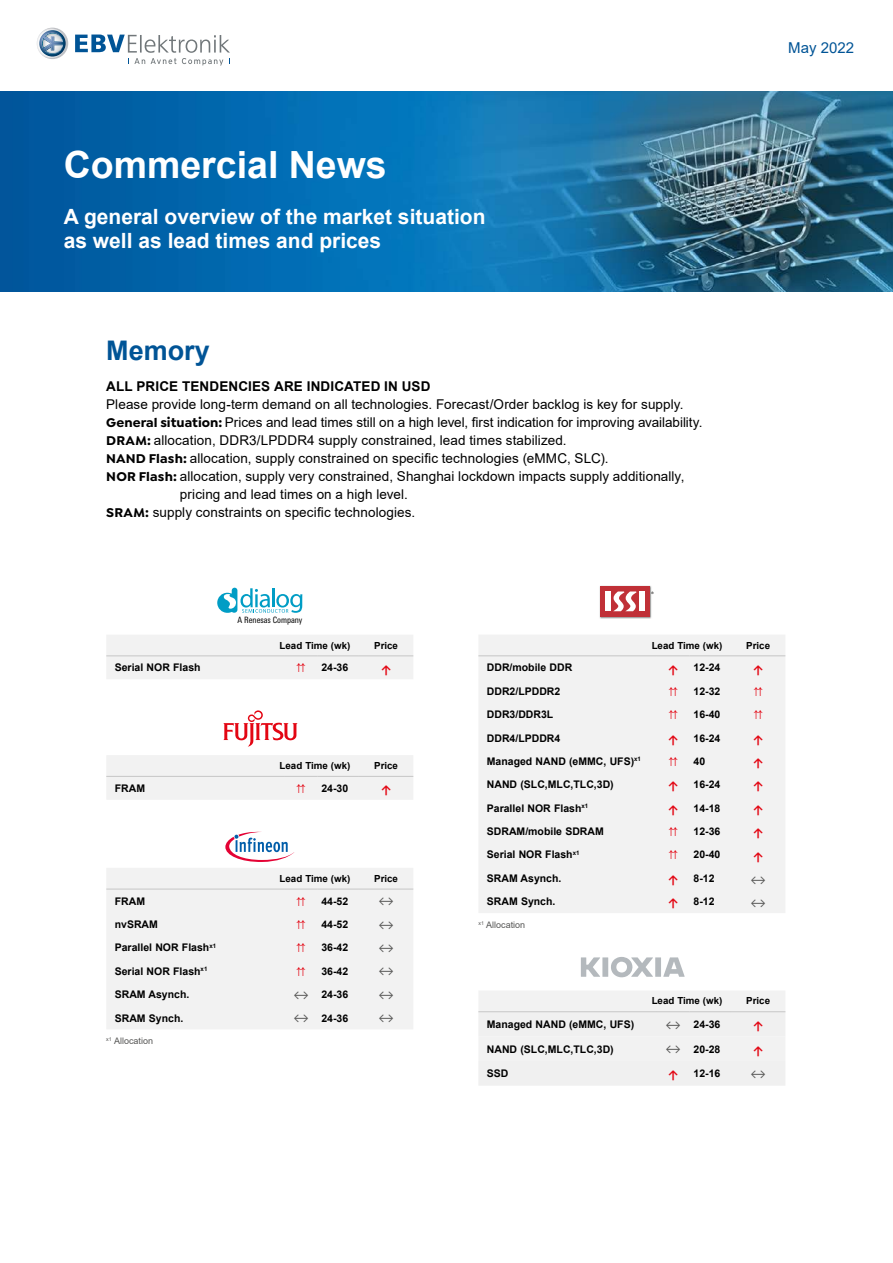
<style>
.page{position:relative;width:893px;height:1263px;background:#fff}
.page>*{position:absolute;margin:0;border:0;box-sizing:border-box;transform-origin:0 0}
.t1{font:700 37.5px "Arial";color:#fff}
.t2{font:700 27px "Arial";color:#005496}
.t3{font:700 21px/24px "Arial";color:#fff}
.t4{font:15px "Arial";color:#005496}
.t5{font:13.5px "Arial";letter-spacing:.005em;color:#000}
.t6{font:700 13.5px "Arial";letter-spacing:.015em;color:#000}
.t7{font:13.5px "Arial Unicode MS";color:#e30613}
.t8{font:700 12px "Calibri";color:#e30613}
.t9{font:12px "Calibri";color:#575756}
.t10{font:700 10.5px "Arial";color:#000}
.t11{font:700 9.75px "Arial";color:#000}
.t12{font:9px "Arial";color:#575756}
.t13{font:8.7px "Linotype Univers 420 Cn";color:#000}
.s1{font-family:"Isidora Sans";font-weight:700}
.s2{font-family:"Arial Unicode MS";font-weight:400;font-size:13.5px;color:#e30613}
.s3{font-family:"Calibri";font-weight:400;font-size:12px;color:#575756}
.s4{font-family:"Calibri";font-size:12px;color:#e30613}
</style>
<div class="page">
<img style="left:0;top:91px;width:893px;height:200px">
<svg style="left:75px;top:35px;width:155px;height:31px"></svg>
<svg style="left:37px;top:28px;width:31px;height:31px"></svg>
<svg style="left:106px;top:635px;width:307px;height:394px;fill:#f2f2f2"></svg>
<hr style="left:106px;top:655px;width:179px;height:1px;background:#c6c6c6">
<hr style="left:285px;top:655px;width:32px;height:1px;background:#c6c6c6">
<hr style="left:317px;top:655px;width:42px;height:1px;background:#c6c6c6">
<hr style="left:359px;top:655px;width:54px;height:1px;background:#c6c6c6">
<hr style="left:106px;top:776px;width:179px;height:1px;background:#c6c6c6">
<hr style="left:285px;top:776px;width:32px;height:1px;background:#c6c6c6">
<hr style="left:317px;top:776px;width:42px;height:1px;background:#c6c6c6">
<hr style="left:359px;top:776px;width:54px;height:1px;background:#c6c6c6">
<hr style="left:106px;top:889px;width:179px;height:1px;background:#c6c6c6">
<hr style="left:285px;top:889px;width:32px;height:1px;background:#c6c6c6">
<hr style="left:317px;top:889px;width:42px;height:1px;background:#c6c6c6">
<hr style="left:359px;top:889px;width:54px;height:1px;background:#c6c6c6">
<svg style="left:217px;top:588px;width:85px;height:25px"></svg>
<svg style="left:223px;top:710px;width:75px;height:37px"></svg>
<svg style="left:225px;top:832px;width:69px;height:30px"></svg>
<svg style="left:478px;top:635px;width:307px;height:376px;fill:#f2f2f2"></svg>
<div style="left:478px;top:1012px;width:307px;height:74px;background:#f0f0f0"></div>
<hr style="left:478px;top:655px;width:179px;height:1px;background:#c6c6c6">
<hr style="left:657px;top:655px;width:32px;height:1px;background:#c6c6c6">
<hr style="left:689px;top:655px;width:42px;height:1px;background:#c6c6c6">
<hr style="left:731px;top:655px;width:54px;height:1px;background:#c6c6c6">
<hr style="left:478px;top:1011px;width:179px;height:1px;background:#c6c6c6">
<hr style="left:657px;top:1011px;width:32px;height:1px;background:#c6c6c6">
<hr style="left:689px;top:1011px;width:42px;height:1px;background:#c6c6c6">
<hr style="left:731px;top:1011px;width:54px;height:1px;background:#c6c6c6">
<img style="left:599px;top:585px;width:54px;height:34px">
<div style="left:600px;top:586px;width:50px;height:30px;background:#c03037"></div>
<div style="left:605px;top:591px;width:6px;height:20px;background:#fff"></div>
<div style="left:639px;top:591px;width:6px;height:20px;background:#fff"></div>
<svg style="left:613px;top:591px;width:23px;height:20px"></svg>
<svg style="left:581px;top:957px;width:104px;height:20px"></svg>
<h1 class="t1" style="left:64px;top:138px;width:325px">Commercial News</h1>
<h3 class="t3" style="left:64px;top:205px;width:423px">A general overview of the market situation as well as lead times and prices</h3>
<h2 class="t2" style="left:106px;top:331px;width:105px">Memory</h2>
<p class="t6" style="left:106px;top:377px;width:326px">ALL PRICE TENDENCIES ARE INDICATED IN USD</p>
<p class="t5" style="left:106px;top:395px;width:579px">Please provide long-term demand on all technologies. Forecast/Order backlog is key for supply.</p>
<p class="t5" style="left:106px;top:413px;width:598px"><span class="s1">General situation:</span> Prices and lead times still on a high level, first indication for improving availability.</p>
<p class="t5" style="left:106px;top:431px;width:462px"><span class="s1">DRAM:</span> allocation, DDR3/LPDDR4 supply constrained, lead times stabilized.</p>
<p class="t5" style="left:106px;top:449px;width:504px"><span class="s1">NAND Flash:</span> allocation, supply constrained on specific technologies (eMMC, SLC).</p>
<p class="t5" style="left:106px;top:467px;width:580px"><span class="s1">NOR Flash:</span> allocation, supply very constrained, Shanghai lockdown impacts supply additionally,</p>
<p class="t5" style="left:180px;top:485px;width:230px">pricing and lead times on a high level.</p>
<p class="t5" style="left:106px;top:503px;width:311px"><span class="s1">SRAM:</span> supply constraints on specific technologies.</p>
<p class="t4" style="left:788px;top:38px;width:67px">May 2022</p>
<p class="t13" style="left:238px;top:615px;width:66px">A Renesas Company</p>
<p class="t11" style="left:280px;top:638px;width:72px">Lead Time (wk)</p>
<p class="t11" style="left:374px;top:638px;width:25px">Price</p>
<p class="t10" style="left:115px;top:660px;width:87px">Serial NOR Flash</p>
<p class="t10" style="left:296px;top:660px;width:54px"><span class="s2">⇈</span> 24-36</p>
<p class="t8" style="left:381px;top:661px;width:12px">↑</p>
<p class="t11" style="left:280px;top:759px;width:72px">Lead Time (wk)</p>
<p class="t11" style="left:374px;top:759px;width:25px">Price</p>
<p class="t10" style="left:115px;top:781px;width:32px">FRAM</p>
<p class="t10" style="left:296px;top:781px;width:54px"><span class="s2">⇈</span> 24-30</p>
<p class="t8" style="left:381px;top:782px;width:12px">↑</p>
<p class="t11" style="left:280px;top:871px;width:72px">Lead Time (wk)</p>
<p class="t11" style="left:374px;top:871px;width:25px">Price</p>
<p class="t10" style="left:115px;top:893px;width:32px">FRAM</p>
<p class="t10" style="left:296px;top:893px;width:54px"><span class="s2">⇈</span> 44-52</p>
<p class="t9" style="left:378px;top:893px;width:17px">↔</p>
<p class="t10" style="left:115px;top:917px;width:45px">nvSRAM</p>
<p class="t10" style="left:296px;top:917px;width:54px"><span class="s2">⇈</span> 44-52</p>
<p class="t9" style="left:378px;top:916px;width:17px">↔</p>
<p class="t10" style="left:115px;top:940px;width:103px">Parallel NOR Flash<sup>x1</sup></p>
<p class="t10" style="left:296px;top:940px;width:54px"><span class="s2">⇈</span> 36-42</p>
<p class="t9" style="left:378px;top:940px;width:17px">↔</p>
<p class="t10" style="left:115px;top:964px;width:94px">Serial NOR Flash<sup>x1</sup></p>
<p class="t10" style="left:296px;top:964px;width:54px"><span class="s2">⇈</span> 36-42</p>
<p class="t9" style="left:378px;top:963px;width:17px">↔</p>
<p class="t10" style="left:115px;top:987px;width:76px">SRAM Asynch.</p>
<p class="t10" style="left:293px;top:987px;width:56px"><span class="s3">↔</span> 24-36</p>
<p class="t9" style="left:378px;top:986px;width:17px">↔</p>
<p class="t10" style="left:115px;top:1010px;width:70px">SRAM Synch.</p>
<p class="t10" style="left:293px;top:1010px;width:56px"><span class="s3">↔</span> 24-36</p>
<p class="t9" style="left:378px;top:1010px;width:17px">↔</p>
<p class="t12" style="left:106px;top:1035px;width:48px"><sup>x1</sup> Allocation</p>
<p class="t11" style="left:652px;top:638px;width:72px">Lead Time (wk)</p>
<p class="t11" style="left:746px;top:638px;width:25px">Price</p>
<p class="t10" style="left:487px;top:660px;width:87px">DDR/mobile DDR</p>
<p class="t10" style="left:668px;top:660px;width:54px"><span class="s4">↑</span> 12-24</p>
<p class="t8" style="left:753px;top:661px;width:12px">↑</p>
<p class="t10" style="left:487px;top:684px;width:75px">DDR2/LPDDR2</p>
<p class="t10" style="left:668px;top:684px;width:54px"><span class="s2">⇈</span> 12-32</p>
<p class="t7" style="left:753px;top:681px;width:11px">⇈</p>
<p class="t10" style="left:487px;top:707px;width:68px">DDR3/DDR3L</p>
<p class="t10" style="left:668px;top:707px;width:54px"><span class="s2">⇈</span> 16-40</p>
<p class="t7" style="left:753px;top:704px;width:11px">⇈</p>
<p class="t10" style="left:487px;top:730px;width:75px">DDR4/LPDDR4</p>
<p class="t10" style="left:668px;top:730px;width:54px"><span class="s4">↑</span> 16-24</p>
<p class="t8" style="left:753px;top:731px;width:12px">↑</p>
<p class="t10" style="left:487px;top:754px;width:156px">Managed NAND (eMMC, UFS)<sup>x1</sup></p>
<p class="t10" style="left:668px;top:754px;width:38px"><span class="s2">⇈</span> 40</p>
<p class="t8" style="left:753px;top:755px;width:12px">↑</p>
<p class="t10" style="left:487px;top:777px;width:128px">NAND (SLC,MLC,TLC,3D)</p>
<p class="t10" style="left:668px;top:777px;width:54px"><span class="s4">↑</span> 16-24</p>
<p class="t8" style="left:753px;top:778px;width:12px">↑</p>
<p class="t10" style="left:487px;top:800px;width:103px">Parallel NOR Flash<sup>x1</sup></p>
<p class="t10" style="left:668px;top:800px;width:54px"><span class="s4">↑</span> 14-18</p>
<p class="t8" style="left:753px;top:801px;width:12px">↑</p>
<p class="t10" style="left:487px;top:824px;width:118px">SDRAM/mobile SDRAM</p>
<p class="t10" style="left:668px;top:824px;width:54px"><span class="s2">⇈</span> 12-36</p>
<p class="t8" style="left:753px;top:825px;width:12px">↑</p>
<p class="t10" style="left:487px;top:847px;width:94px">Serial NOR Flash<sup>x1</sup></p>
<p class="t10" style="left:668px;top:847px;width:54px"><span class="s2">⇈</span> 20-40</p>
<p class="t8" style="left:753px;top:848px;width:12px">↑</p>
<p class="t10" style="left:487px;top:871px;width:76px">SRAM Asynch.</p>
<p class="t10" style="left:668px;top:871px;width:48px"><span class="s4">↑</span> 8-12</p>
<p class="t9" style="left:750px;top:872px;width:17px">↔</p>
<p class="t10" style="left:487px;top:894px;width:70px">SRAM Synch.</p>
<p class="t10" style="left:668px;top:894px;width:48px"><span class="s4">↑</span> 8-12</p>
<p class="t9" style="left:750px;top:895px;width:17px">↔</p>
<p class="t12" style="left:478px;top:919px;width:48px"><sup>x1</sup> Allocation</p>
<p class="t11" style="left:652px;top:994px;width:72px">Lead Time (wk)</p>
<p class="t11" style="left:746px;top:994px;width:25px">Price</p>
<p class="t10" style="left:487px;top:1017px;width:149px">Managed NAND (eMMC, UFS)</p>
<p class="t10" style="left:665px;top:1017px;width:56px"><span class="s3">↔</span> 24-36</p>
<p class="t8" style="left:753px;top:1017px;width:12px">↑</p>
<p class="t10" style="left:487px;top:1041px;width:128px">NAND (SLC,MLC,TLC,3D)</p>
<p class="t10" style="left:665px;top:1041px;width:56px"><span class="s3">↔</span> 20-28</p>
<p class="t8" style="left:753px;top:1042px;width:12px">↑</p>
<p class="t10" style="left:487px;top:1066px;width:23px">SSD</p>
<p class="t10" style="left:668px;top:1066px;width:54px"><span class="s4">↑</span> 12-16</p>
<p class="t9" style="left:750px;top:1065px;width:17px">↔</p>
</div>
